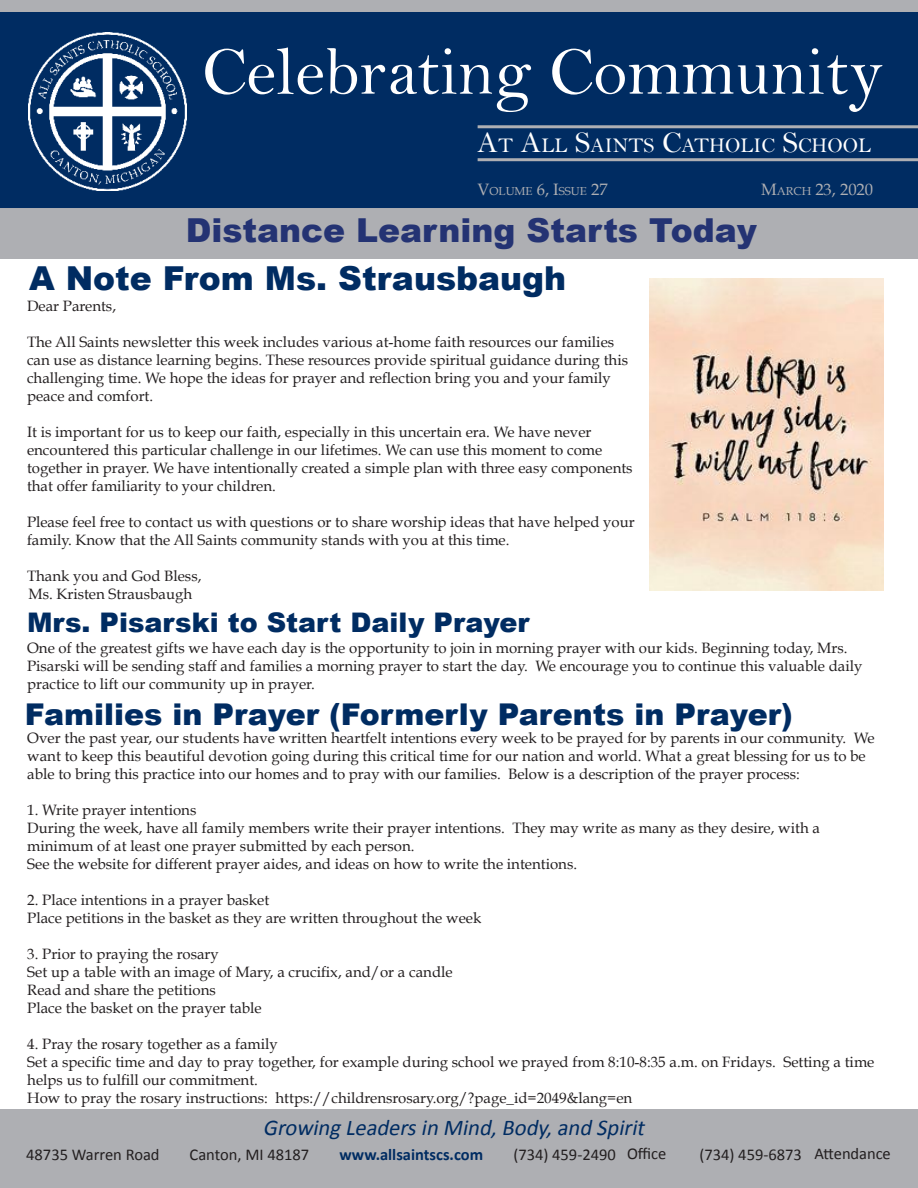
<style>
.page{position:relative;width:918px;height:1188px;background:#fff}
.page>*{position:absolute;margin:0;border:0;box-sizing:border-box;transform-origin:0 0}
.t1{font:69px "Bell";color:#fff}
.t2{font:900 33px "Arial";color:#243373}
.Headline{font:900 33px "Arial";color:#002c62}
.Headline-2{font:900 30px "Arial";color:#002c62}
.Headline-3{font:900 27px "Arial";color:#002c62}
.t3{font:italic 22.5px "Calibri";color:#002c62}
.t4{font:21px "Bell";color:#fff}
.t5{font:16.5px "Calibri";color:#231f20}
.t6{font:700 16.5px "Calibri";color:#002c62}
.t7{font:16.5px "Book Antiqua";color:#aeafb3}
.t8{font:15px/18px "Book Antiqua";color:#231f20}
.t9{font:11.55px "Book Antiqua";color:#aeafb3}
.s1{font-size:30px}
.s2{font-size:11.55px}
.s3{font-size:16.5px}
</style>
<div class="page">
<div style="left:0;top:1109px;width:918px;height:79px;background:#aeafb3"></div>
<div style="left:0;top:11px;width:918px;height:200px;background:#002c62"></div>
<hr style="left:478px;top:125px;width:440px;height:3px;background:#aeafb3">
<hr style="left:478px;top:158px;width:440px;height:3px;background:#aeafb3">
<img style="left:28px;top:32px;width:158px;height:158px">
<div style="left:0;top:0;width:918px;height:11px;background:#aeafb3"></div>
<div style="left:0;top:211px;width:918px;height:48px;background:#aeafb3"></div>
<img style="left:650px;top:279px;width:234px;height:312px">
<p class="t1" style="left:202px;top:31px;width:683px">Celebrating Community</p>
<p class="t4" style="left:478px;top:133px;width:395px"><span class="s1">A</span>T <span class="s1">A</span>LL <span class="s1">S</span>AINTS <span class="s1">C</span>ATHOLIC <span class="s1">S</span>CHOOL</p>
<p class="t7" style="left:761px;top:179px;width:113px">M<span class="s2">ARCH</span> 23, 2020</p>
<p class="t9" style="left:478px;top:184px;width:131px"><span class="s3">V</span>OLUME <span class="s3">6, I</span>SSUE <span class="s3">27</span></p>
<p class="t2" style="left:186px;top:206px;width:573px">Distance Learning Starts Today</p>
<p class="Headline" style="left:29px;top:255px;width:539px">A Note From Ms. Strausbaugh</p>
<p class="t8" style="left:27px;top:297px;width:91px">Dear Parents,</p>
<p class="t8" style="left:27px;top:333px;width:603px">The All Saints newsletter this week includes various at-home faith resources our families can use as distance learning begins. These resources provide spiritual guidance during this challenging time. We hope the ideas for prayer and reflection bring you and your family peace and comfort.</p>
<p class="t8" style="left:27px;top:423px;width:607px">It is important for us to keep our faith, especially in this uncertain era. We have never encountered this particular challenge in our lifetimes. We can use this moment to come together in prayer. We have intentionally created a simple plan with three easy components that offer familiarity to your children.</p>
<p class="t8" style="left:27px;top:513px;width:609px">Please feel free to contact us with questions or to share worship ideas that have helped your family. Know that the All Saints community stands with you at this time.</p>
<p class="t8" style="left:27px;top:567px;width:176px">Thank you and God Bless,</p>
<p class="t8" style="left:28px;top:585px;width:165px">Ms. Kristen Strausbaugh</p>
<p class="Headline-3" style="left:27px;top:603px;width:504px">Mrs. Pisarski to Start Daily Prayer</p>
<p class="t8" style="left:27px;top:639px;width:837px">One of the greatest gifts we have each day is the opportunity to join in morning prayer with our kids. Beginning today, Mrs.<br>Pisarski will be sending staff and families a morning prayer to start the day. We encourage you to continue this valuable daily practice to lift our community up in prayer.</p>
<p class="Headline-2" style="left:25px;top:693px;width:769px">Families in Prayer (Formerly Parents in Prayer)</p>
<p class="t8" style="left:27px;top:729px;width:849px">Over the past year, our students have written heartfelt intentions every week to be prayed for by parents in our community. We want to keep this beautiful devotion going during this critical time for our nation and world. What a great blessing for us to be able to bring this practice into our homes and to pray with our families. Below is a description of the prayer process:</p>
<p class="t8" style="left:27px;top:801px;width:171px">1. Write prayer intentions</p>
<p class="t8" style="left:27px;top:819px;width:794px">During the week, have all family members write their prayer intentions. They may write as many as they desire, with a minimum of at least one prayer submitted by each person.</p>
<p class="t8" style="left:27px;top:855px;width:551px">See the website for different prayer aides, and ideas on how to write the intentions.</p>
<p class="t8" style="left:27px;top:891px;width:244px">2. Place intentions in a prayer basket</p>
<p class="t8" style="left:27px;top:909px;width:456px">Place petitions in the basket as they are written throughout the week</p>
<p class="t8" style="left:27px;top:945px;width:193px">3. Prior to praying the rosary</p>
<p class="t8" style="left:27px;top:963px;width:427px">Set up a table with an image of Mary, a crucifix, and/or a candle</p>
<p class="t8" style="left:27px;top:981px;width:190px">Read and share the petitions</p>
<p class="t8" style="left:27px;top:999px;width:236px">Place the basket on the prayer table</p>
<p class="t8" style="left:27px;top:1035px;width:252px">4. Pray the rosary together as a family</p>
<p class="t8" style="left:27px;top:1053px;width:849px">Set a specific time and day to pray together, for example during school we prayed from 8:10-8:35 a.m. on Fridays. Setting a time helps us to fulfill our commitment.</p>
<p class="t8" style="left:27px;top:1089px;width:606px">How to pray the rosary instructions: https://childrensrosary.org/?page_id=2049&amp;lang=en</p>
<h3 class="t3" style="left:263px;top:1113px;width:388px">Growing Leadersin Mind,Body,and Spirit</h3>
<p class="t5" style="left:26px;top:1144px;width:135px">48735 Warren Road</p>
<p class="t5" style="left:190px;top:1144px;width:121px">Canton, MI 48187</p>
<p class="t6" style="left:340px;top:1144px;width:145px">www.allsaintscs.com</p>
<p class="t5" style="left:513px;top:1144px;width:155px">(734) 459-2490 Office</p>
<p class="t5" style="left:699px;top:1144px;width:193px">(734) 459-6873 Attendance</p>
</div>
